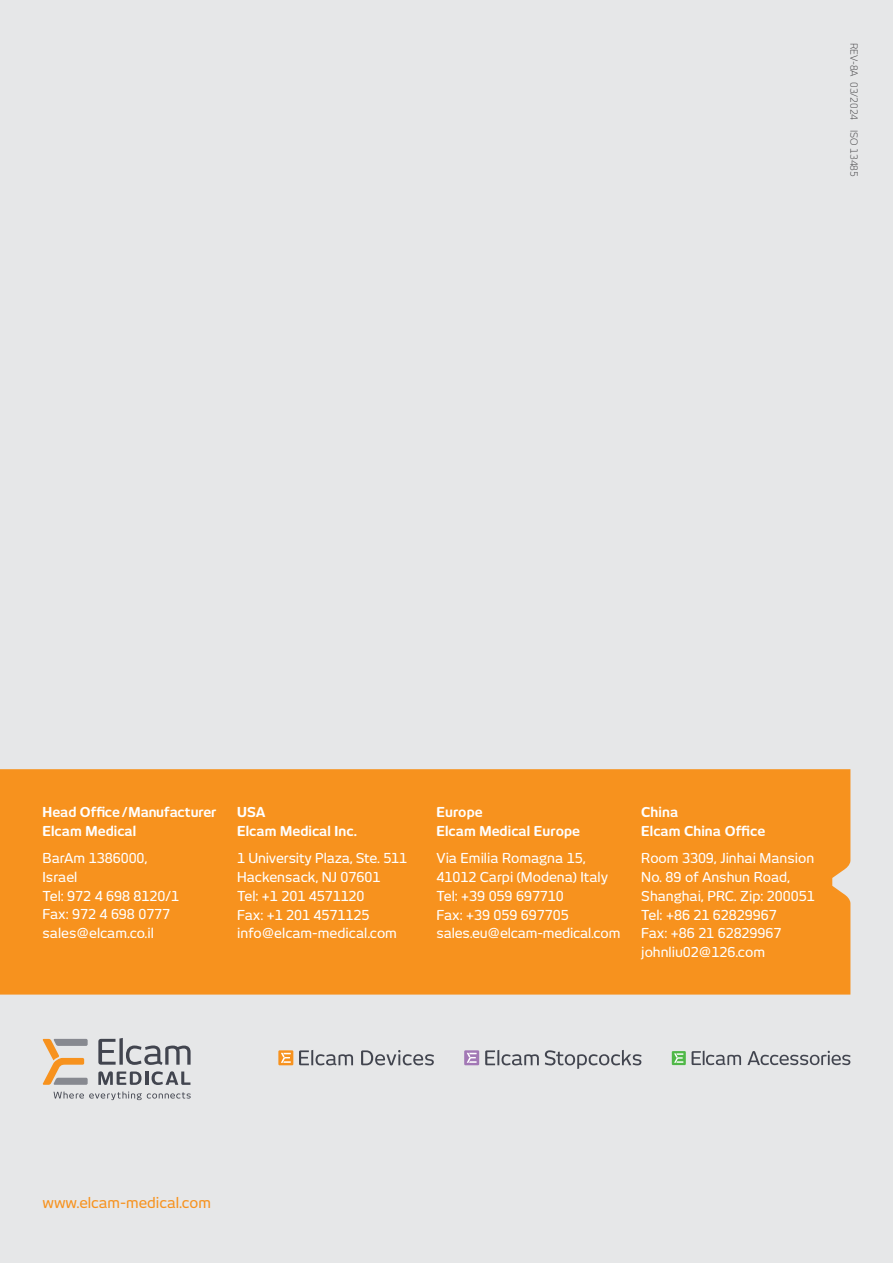
<style>
.page{position:relative;width:893px;height:1263px;background:#e6e7e8}
.page>*{position:absolute;margin:0;border:0;box-sizing:border-box;transform-origin:0 0}
.t1{font:500 14.4px "New June";color:#f7921e}
.t2{font:500 13.5px/18.8px "New June";color:#fff}
.t3{font:700 13.5px/18.8px "New June";letter-spacing:.005em;color:#fff}
.t4{font:300 9.75px "New June";letter-spacing:.01em;color:#414042}
</style>
<div class="page">
<div style="left:0;top:769px;width:850px;height:225px;background:#f7921e"></div>
<svg style="left:98px;top:1038px;width:93px;height:27px"></svg>
<svg style="left:43px;top:1039px;width:45px;height:46px"></svg>
<svg style="left:54px;top:1091px;width:137px;height:9px"></svg>
<svg style="left:98px;top:1071px;width:44px;height:14px"></svg>
<hr style="left:145px;top:1071px;width:3px;height:14px;background:#42454f">
<svg style="left:152px;top:1071px;width:38px;height:14px"></svg>
<div style="left:464px;top:1050px;width:15px;height:15px;background:#a278b5"></div>
<svg style="left:467px;top:1053px;width:10px;height:10px"></svg>
<svg style="left:485px;top:1050px;width:54px;height:15px"></svg>
<svg style="left:545px;top:1050px;width:96px;height:19px"></svg>
<div style="left:278px;top:1050px;width:15px;height:15px;background:#f7921e"></div>
<svg style="left:281px;top:1053px;width:10px;height:10px"></svg>
<svg style="left:299px;top:1050px;width:54px;height:15px"></svg>
<svg style="left:361px;top:1050px;width:73px;height:15px"></svg>
<div style="left:672px;top:1051px;width:14px;height:14px;background:#50b848"></div>
<svg style="left:674px;top:1053px;width:9px;height:10px"></svg>
<svg style="left:692px;top:1051px;width:49px;height:14px"></svg>
<svg style="left:747px;top:1051px;width:103px;height:14px"></svg>
<p class="t4" style="left:860px;top:43px;width:136px;rotate:90deg">REV-8A 03/2024 ISO 13485</p>
<p class="t3" style="left:43px;top:803px;width:175px">Head Office / Manufacturer<br>Elcam Medical</p>
<p class="t2" style="left:43px;top:849px;width:138px">BarAm 1386000,<br>Israel<br>Tel: 972 4 698 8120/1<br>Fax: 972 4 698 0777 sales@elcam.co.il</p>
<p class="t3" style="left:237px;top:803px;width:121px">USA<br>Elcam Medical Inc.</p>
<p class="t2" style="left:237px;top:849px;width:171px">1 University Plaza, Ste. 511<br>Hackensack, NJ 07601<br>Tel: +1 201 4571120<br>Fax: +1 201 4571125 info@elcam-medical.com</p>
<p class="t3" style="left:436px;top:803px;width:145px">Europe<br>Elcam Medical Europe</p>
<p class="t2" style="left:436px;top:849px;width:185px">Via Emilia Romagna 15,<br>41012 Carpi (Modena) Italy<br>Tel: +39 059 697710<br>Fax: +39 059 697705 sales.eu@elcam-medical.com</p>
<p class="t3" style="left:641px;top:803px;width:125px">China<br>Elcam China Office</p>
<p class="t2" style="left:641px;top:849px;width:175px">Room 3309, Jinhai Mansion<br>No. 89 of Anshun Road,<br>Shanghai, PRC. Zip: 200051<br>Tel: +86 21 62829967<br>Fax: +86 21 62829967 johnliu02@126.com</p>
<p class="t1" style="left:43px;top:1194px;width:170px">www.elcam-medical.com</p>
</div>
